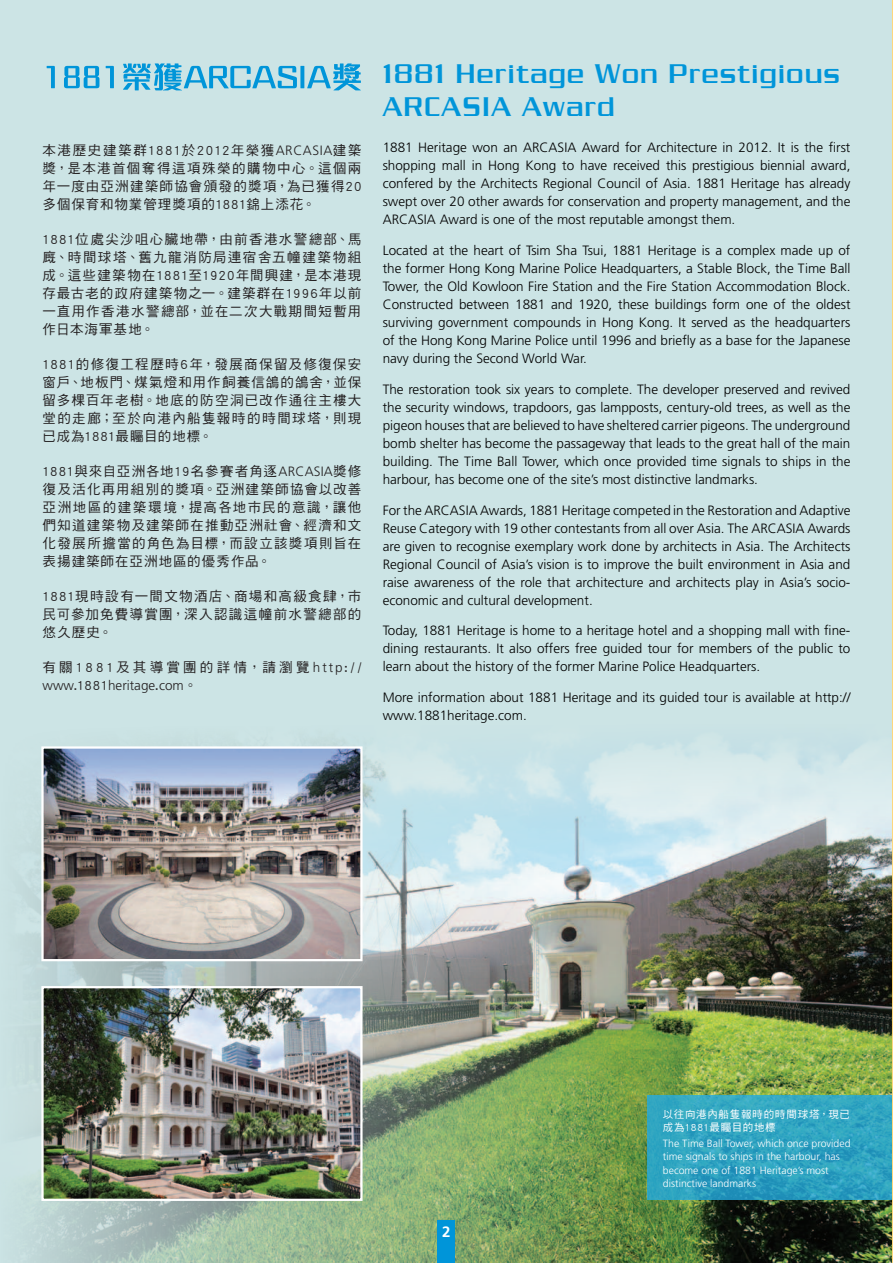
<style>
.page{position:relative;width:893px;height:1263px;background:#cce4e5}
.page>*{position:absolute;margin:0;border:0;box-sizing:border-box;transform-origin:0 0}
.english_headline{font:30px/33px "Chaney Normal";letter-spacing:.05em;color:#0095d9;scale:.95 1}
.t1{font:700 15px "Frutiger";color:#fff}
.eng_body{font:300 13.5px/18px "Frutiger";color:#000;text-align:justify}
.chi_body{font:13.5px/18px "DF Hei Std W5";letter-spacing:.09em;color:#231f20;text-align:justify}
.chi_body-2{font:13.5px/18px "DF Hei Std W5";letter-spacing:.24em;color:#231f20}
.eng_caption_white{font:300 10.5px/13.5px "Frutiger";color:#fff}
.chi_caption_white{font:10.5px/13.5px "DF Hei Std W5";letter-spacing:.07em;color:#fff}
.s1{font-family:"Frutiger";font-weight:300}
.s2{font-family:"DF Hei HK W5"}
</style>
<div class="page">
<img style="left:25px;top:742px;width:867px;height:521px">
<svg style="left:648px;top:1095px;width:244px;height:105px;fill:#30a5c1"></svg>
<hr style="left:892px;top:0;width:1px;height:1263px;background:#fed77d">
<svg style="left:47px;top:63px;width:314px;height:27px"></svg>
<img style="left:44px;top:749px;width:316px;height:209px">
<div style="left:41px;top:746px;width:322px;height:215px;border:2px solid #fff"></div>
<img style="left:44px;top:989px;width:316px;height:209px">
<div style="left:41px;top:986px;width:322px;height:215px;border:2px solid #fff"></div>
<div style="left:438px;top:1220px;width:17px;height:43px;background:#0095d9"></div>
<p class="chi_body" style="left:43px;top:141px;width:320px">本港歷史建築群1881於2012年榮獲<span class="s1">ARCASIA</span>建築獎，是本港首個奪得這項殊榮的購物中心。這個兩年一度由亞洲建築師協會頒發的獎項，為已獲得20多個保育和物業管理獎項的1881錦上添花。</p>
<p class="chi_body" style="left:43px;top:230px;width:320px">1881位處尖沙咀心臟地帶，由前香港水警總部、馬<span class="s2">廐</span>、時間球塔、舊九龍消防局連宿舍五幢建築物組成。這些建築物在1881至1920年間興建，是本港現存最古老的政府建築物之一。建築群在1996年以前一直用作香港水警總部，並在二次大戰期間短暫用作日本海軍基地。</p>
<p class="chi_body" style="left:43px;top:355px;width:320px">1881的修復工程歷時6年，發展商保留及修復保安窗戶、地板門、煤氣燈和用作飼養信鴿的鴿舍，並保留多棵百年老樹。地底的防空洞已改作通往主樓大堂的走廊；至於向港內船隻報時的時間球塔，則現已成為1881最矚目的地標。</p>
<p class="chi_body" style="left:43px;top:462px;width:320px">1881與來自亞洲各地19名參賽者角逐<span class="s1">ARCASIA</span>獎修復及活化再用組別的獎項。亞洲建築師協會以改善亞洲地區的建築環境，提高各地市民的意識，讓他們知道建築物及建築師在推動亞洲社會、經濟和文化發展所擔當的角色為目標，而設立該獎項則旨在表揚建築師在亞洲地區的優秀作品。</p>
<p class="chi_body" style="left:43px;top:587px;width:320px">1881現時設有一間文物酒店、商場和高級食肆，市民可參加免費導賞團，深入認識這幢前水警總部的悠久歷史。</p>
<p class="chi_body-2" style="left:43px;top:658px;width:320px">有關1881及其導賞團的詳情，請瀏覽<span class="s1">http</span>:// <span class="s1">www</span>.1881<span class="s1">heritage</span>.<span class="s1">com</span>。</p>
<p class="english_headline" style="left:383px;top:57px;width:483px">1881 Heritage Won Prestigious<br>ARCASIA Award</p>
<p class="eng_body" style="left:383px;top:139px;width:469px">1881 Heritage won an ARCASIA Award for Architecture in 2012. It is the first shopping mall in Hong Kong to have received this prestigious biennial award, confered by the Architects Regional Council of Asia. 1881 Heritage has already swept over 20 other awards for conservation and property management, and the ARCASIA Award is one of the most reputable amongst them.</p>
<p class="eng_body" style="left:383px;top:242px;width:469px">Located at the heart of Tsim Sha Tsui, 1881 Heritage is a complex made up of the former Hong Kong Marine Police Headquarters, a Stable Block, the Time Ball Tower, the Old Kowloon Fire Station and the Fire Station Accommodation Block.<br>Constructed between 1881 and 1920, these buildings form one of the oldest surviving government compounds in Hong Kong. It served as the headquarters of the Hong Kong Marine Police until 1996 and briefly as a base for the Japanese navy during the Second World War.</p>
<p class="eng_body" style="left:383px;top:380px;width:469px">The restoration took six years to complete. The developer preserved and revived the security windows, trapdoors, gas lampposts, century-old trees, as well as the pigeon houses that are believed to have sheltered carrier pigeons. The underground bomb shelter has become the passageway that leads to the great hall of the main building. The Time Ball Tower, which once provided time signals to ships in the harbour, has become one of the site’s most distinctive landmarks.</p>
<p class="eng_body" style="left:383px;top:501px;width:469px">For the ARCASIA Awards, 1881 Heritage competed in the Restoration and Adaptive Reuse Category with 19 other contestants from all over Asia. The ARCASIA Awards are given to recognise exemplary work done by architects in Asia. The Architects Regional Council of Asia’s vision is to improve the built environment in Asia and raise awareness of the role that architecture and architects play in Asia’s socio&shy;economic and cultural development.</p>
<p class="eng_body" style="left:383px;top:622px;width:469px">Today, 1881 Heritage is home to a heritage hotel and a shopping mall with fine&shy;dining restaurants. It also offers free guided tour for members of the public to learn about the history of the former Marine Police Headquarters.</p>
<p class="eng_body" style="left:383px;top:689px;width:469px">More information about 1881 Heritage and its guided tour is available at http:// www.1881heritage.com.</p>
<p class="t1" style="left:442px;top:1223px;width:10px">2</p>
<p class="chi_caption_white" style="left:663px;top:1107px;width:189px">以往向港內船隻報時的時間球塔，現已成為1881最矚目的地標</p>
<p class="eng_caption_white" style="left:663px;top:1137px;width:189px">The Time Ball Tower, which once provided time signals to ships in the harbour, has become one of 1881 Heritage’s most distinctive landmarks</p>
</div>
